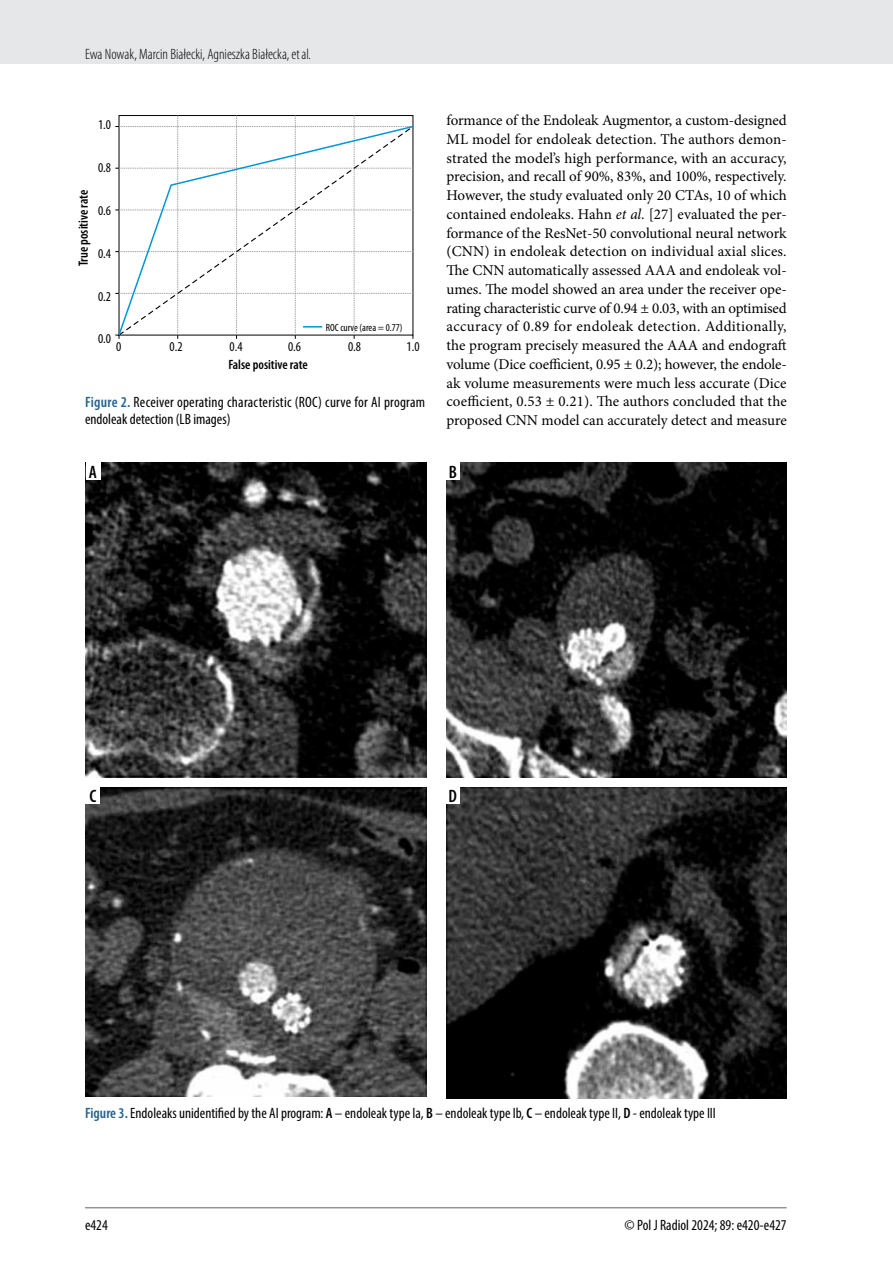
<style>
.page{position:relative;width:893px;height:1263px;background:#fff}
.page>*{position:absolute;margin:0;border:0;box-sizing:border-box;transform-origin:0 0}
.t1{font:600 condensed 18px "Myriad Pro";color:#000}
.t2{font:15px/18.8px "Minion Pro";color:#000;text-align:justify}
.t3{font:condensed 15px "Myriad Pro";color:#000}
.t4{font:condensed 15px/16.5px "Myriad Pro";letter-spacing:.02em;color:#000}
.t5{font:300 condensed 15px "Myriad Pro";color:#000}
.t6{font:condensed 13.5px "Myriad Pro";color:#000}
.t7{font:600 condensed 13.5px "Myriad Pro";color:#000}
.t8{font:condensed 10.5px "Myriad Pro";color:#000}
.s1{font-style:italic}
.s2{font-weight:600;color:#25638e}
.s3{font-weight:600}
</style>
<div class="page">
<div style="left:0;top:0;width:893px;height:64px;background:#e6e7e8"></div>
<hr style="left:85px;top:1207px;width:702px;height:1px;background:#939598">
<img style="left:86px;top:788px;width:340px;height:309px">
<img style="left:446px;top:788px;width:341px;height:310px">
<img style="left:86px;top:463px;width:340px;height:314px">
<img style="left:446px;top:463px;width:341px;height:315px">
<div style="left:86px;top:463px;width:14px;height:17px;background:#fff"></div>
<div style="left:445px;top:462px;width:15px;height:17px;background:#fff"></div>
<div style="left:85px;top:787px;width:15px;height:17px;background:#fff"></div>
<div style="left:445px;top:787px;width:15px;height:17px;background:#fff"></div>
<svg style="left:115px;top:116px;width:299px;height:223px"></svg>
<p class="t5" style="left:85px;top:45px;width:228px">Ewa Nowak, Marcin Białecki, Agnieszka Białecka, et al.</p>
<p class="t2" style="left:446px;top:111px;width:342px">formance of the Endoleak Augmentor, a custom-designed ML model for endoleak detection. The authors demon&shy;strated the model’s high performance, with an accuracy, precision, and recall of 90%, 83%, and 100%, respectively.<br>However, the study evaluated only 20 CTAs, 10 of which contained endoleaks. Hahn <span class="s1">et al.</span> [27] evaluated the per&shy;formance of the ResNet-50 convolutional neural network (CNN) in endoleak detection on individual axial slices.<br>The CNN automatically assessed AAA and endoleak vol&shy;umes. The model showed an area under the receiver ope&shy;rating characteristic curve of 0.94 ± 0.03, with an optimised accuracy of 0.89 for endoleak detection. Additionally, the program precisely measured the AAA and endograft volume (Dice coefficient, 0.95 ± 0.2); however, the endole&shy;ak volume measurements were much less accurate (Dice coefficient, 0.53 ± 0.21). The authors concluded that the proposed CNN model can accurately detect and measure</p>
<p class="t6" style="left:98px;top:116px;width:15px">1.0</p>
<p class="t6" style="left:98px;top:159px;width:15px">0.8</p>
<p class="t6" style="left:98px;top:202px;width:15px">0.6</p>
<p class="t6" style="left:98px;top:245px;width:15px">0.4</p>
<p class="t6" style="left:98px;top:288px;width:15px">0.2</p>
<p class="t6" style="left:98px;top:331px;width:15px">0.0</p>
<p class="t7" style="left:75px;top:266px;width:78px;rotate:-90deg">True positive rate</p>
<p class="t8" style="left:326px;top:321px;width:78px">ROC curve (area = 0.77)</p>
<p class="t6" style="left:116px;top:339px;width:7px">0</p>
<p class="t6" style="left:170px;top:339px;width:15px">0.2</p>
<p class="t6" style="left:230px;top:339px;width:15px">0.4</p>
<p class="t6" style="left:288px;top:339px;width:15px">0.6</p>
<p class="t6" style="left:348px;top:339px;width:15px">0.8</p>
<p class="t6" style="left:407px;top:339px;width:15px">1.0</p>
<p class="t7" style="left:228px;top:356px;width:81px">False positive rate</p>
<p class="t4" style="left:85px;top:394px;width:342px"><span class="s2">Figure 2.</span> Receiver operating characteristic (ROC) curve for AI program endoleak detection (LB images)</p>
<p class="t1" style="left:89px;top:461px;width:10px">A</p>
<p class="t1" style="left:449px;top:461px;width:10px">B</p>
<p class="t1" style="left:89px;top:785px;width:8px">C</p>
<p class="t1" style="left:449px;top:785px;width:10px">D</p>
<p class="t3" style="left:85px;top:1104px;width:632px"><span class="s2">Figure 3.</span> Endoleaks unidentified by the AI program: <span class="s3">A</span> – endoleak type Ia, <span class="s3">B</span> – endoleak type Ib, <span class="s3">C</span> – endoleak type II, <span class="s3">D</span> - endoleak type III</p>
<p class="t3" style="left:85px;top:1216px;width:24px">e424</p>
<p class="t3" style="left:625px;top:1216px;width:164px">© Pol J Radiol 2024; 89: e420-e427</p>
</div>
